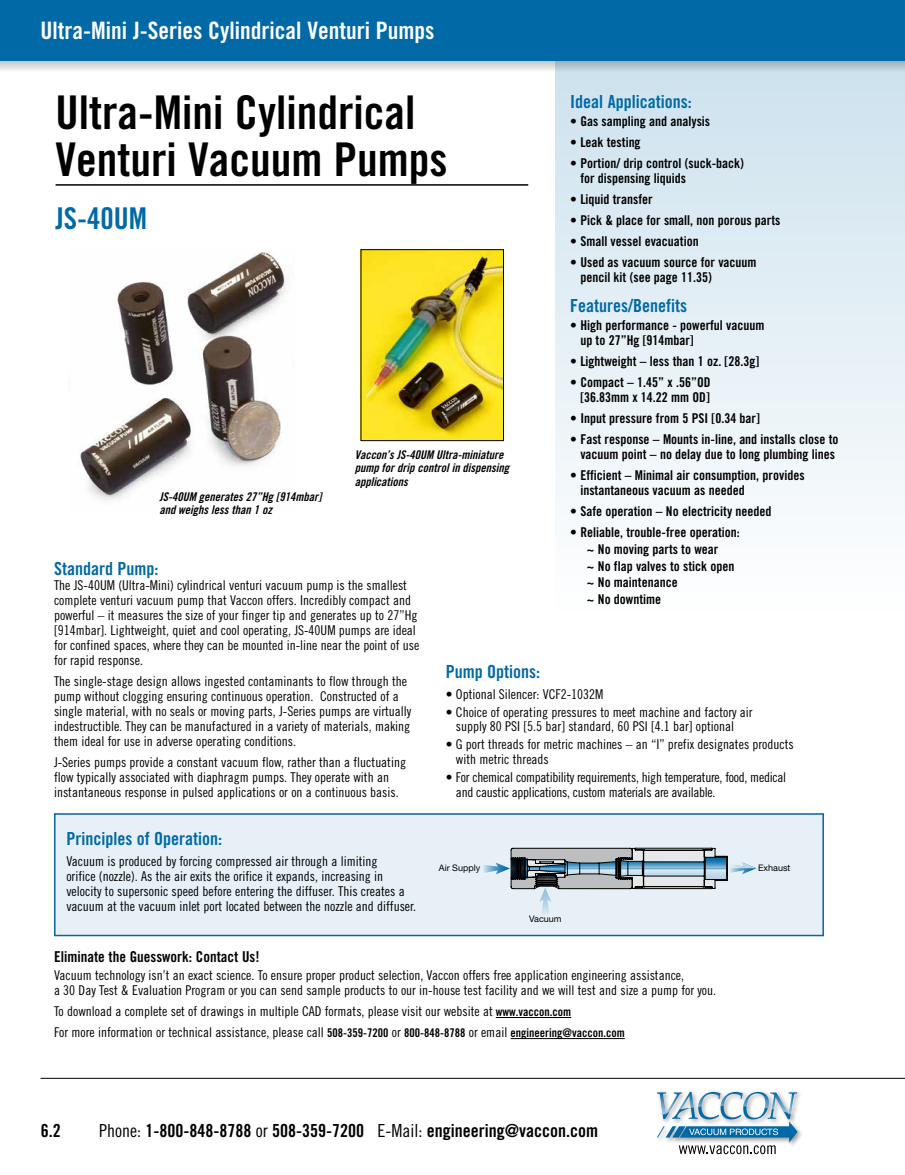
<style>
.page{position:relative;width:905px;height:1175px;background:#fff}
.page>*{position:absolute;margin:0;border:0;box-sizing:border-box;transform-origin:0 0}
.t1{font:46.5px/46.5px "Trade Gothic Bold Cond Twenty";color:#000}
.t2{font:30px "Trade Gothic Bold Cond Twenty";color:#0069a6}
.t3{font:24px "Trade Gothic Bold Cond Twenty";color:#fff}
.t4{font:18px "Trade Gothic Bold Cond Twenty";color:#0069a6}
.t5{font:18px "Trade Gothic Bold Cond Twenty";color:#000}
.t6{font:15px "Trade Gothic Bold Cond Twenty";color:#000}
.t7{font:13.5px/15px "Trade Gothic Cond Eighteen";color:#000}
.t8{font:13.5px/15px "Trade Gothic Bold Cond Twenty";color:#000}
.t9{font:13.5px/14.7px "Trade Gothic Cond Eighteen";letter-spacing:-.02em;color:#000}
.t10{font:12px/13.5px "Trade Gothic Bold Cond Twenty Obl";color:#000}
.t11{font:9px "Helvetica Neue";color:#000}
.s1{font-family:"Trade Gothic Bold Cond Twenty";font-size:12px}
.s2{font-family:"Trade Gothic Cond Eighteen"}
</style>
<div class="page">
<div style="left:555px;top:56px;width:349px;height:566px;background:linear-gradient(to bottom,#cce1ed,#fff)"></div>
<img style="left:78px;top:251px;width:209px;height:250px">
<img style="left:362px;top:251px;width:140px;height:188px">
<div style="left:360px;top:249px;width:144px;height:192px;border:1px solid #000"></div>
<div style="left:54px;top:813px;width:770px;height:123px;background:#e6f0f6;border:2px solid #0069a6"></div>
<svg style="left:483px;top:848px;width:273px;height:66px"></svg>
<hr style="left:56px;top:184px;width:472px;height:2px;background:#000">
<hr style="left:496px;top:1017px;width:75px;height:1px;background:#000">
<hr style="left:510px;top:1038px;width:115px;height:1px;background:#000">
<svg style="left:0;top:61px;width:904px;height:10px;background:#cbd3d8"></svg>
<div style="left:0;top:0;width:904px;height:61px;background:#0069a6"></div>
<hr style="left:40px;top:1078px;width:864px;height:1px;background:#000">
<div style="left:654px;top:1089px;width:149px;height:59px;background:#000;opacity:.4"></div>
<svg style="left:657px;top:1091px;width:140px;height:63px"></svg>
<h3 class="t3" style="left:40px;top:15px;width:395px">Ultra-Mini J-Series Cylindrical Venturi Pumps</h3>
<h3 class="t4" style="left:570px;top:90px;width:123px">Ideal Applications:</h3>
<p class="t8" style="left:570px;top:113px;width:141px">• Gas sampling and analysis</p>
<p class="t8" style="left:570px;top:134px;width:72px">• Leak testing</p>
<p class="t8" style="left:580px;top:155px;width:165px;text-indent:-10px">• Portion/ drip control (suck-back) for dispensing liquids</p>
<p class="t8" style="left:570px;top:191px;width:84px">• Liquid transfer</p>
<p class="t8" style="left:570px;top:212px;width:211px">• Pick &amp; place for small, non porous parts</p>
<p class="t8" style="left:570px;top:233px;width:130px">• Small vessel evacuation</p>
<p class="t8" style="left:580px;top:254px;width:178px;text-indent:-10px">• Used as vacuum source for vacuum pencil kit (see page 11.35)</p>
<h3 class="t4" style="left:570px;top:295px;width:118px">Features/Benefits</h3>
<p class="t8" style="left:580px;top:318px;width:186px;text-indent:-10px">• High performance - powerful vacuum up to 27”Hg [914mbar]</p>
<p class="t8" style="left:570px;top:354px;width:190px">• Lightweight – less than 1 oz. [28.3g]</p>
<p class="t8" style="left:570px;top:375px;width:142px;text-align:right">• Compact – 1.45” x .56”OD [36.83mm x 14.22 mm OD]</p>
<p class="t8" style="left:570px;top:411px;width:191px">• Input pressure from 5 PSI [0.34 bar]</p>
<p class="t8" style="left:570px;top:432px;width:270px;text-align:center">• Fast response – Mounts in-line, and installs close to vacuum point – no delay due to long plumbing lines</p>
<p class="t8" style="left:580px;top:468px;width:226px;text-indent:-10px">• Efficient – Minimal air consumption, provides instantaneous vacuum as needed</p>
<p class="t8" style="left:570px;top:504px;width:203px">• Safe operation – No electricity needed</p>
<p class="t8" style="left:586px;top:524px;width:155px;line-height:16.5px;text-indent:-16px">• Reliable, trouble-free operation: ~ No moving parts to wear<br>~ No flap valves to stick open ~ No maintenance<br>~ No downtime</p>
<h1 class="t1" style="left:56px;top:89px;width:393px">Ultra-Mini Cylindrical<br>Venturi Vacuum Pumps</h1>
<h2 class="t2" style="left:56px;top:200px;width:93px">JS-40UM</h2>
<p class="t10" style="left:354px;top:447px;width:156px">Vaccon’s JS-40UM Ultra-miniature pump for drip control in dispensing applications</p>
<p class="t10" style="left:159px;top:489px;width:164px">JS-40UM generates 27”Hg [914mbar] and weighs less than 1 oz</p>
<h3 class="t4" style="left:54px;top:557px;width:106px">Standard Pump:</h3>
<p class="t7" style="left:54px;top:577px;width:367px">The JS-40UM (Ultra-Mini) cylindrical venturi vacuum pump is the smallest complete venturi vacuum pump that Vaccon offers. Incredibly compact and powerful – it measures the size of your finger tip and generates up to 27”Hg [914mbar]. Lightweight, quiet and cool operating, JS-40UM pumps are ideal for confined spaces, where they can be mounted in-line near the point of use for rapid response.</p>
<p class="t7" style="left:54px;top:673px;width:359px">The single-stage design allows ingested contaminants to flow through the pump without clogging ensuring continuous operation. Constructed of a single material, with no seals or moving parts, J-Series pumps are virtually indestructible. They can be manufactured in a variety of materials, making them ideal for use in adverse operating conditions.</p>
<p class="t7" style="left:54px;top:754px;width:353px">J-Series pumps provide a constant vacuum flow, rather than a fluctuating flow typically associated with diaphragm pumps. They operate with an instantaneous response in pulsed applications or on a continuous basis.</p>
<h3 class="t4" style="left:446px;top:661px;width:96px">Pump Options:</h3>
<p class="t7" style="left:446px;top:686px;width:159px">• Optional Silencer: VCF2-1032M</p>
<p class="t7" style="left:456px;top:704px;width:298px;text-indent:-10px">• Choice of operating pressures to meet machine and factory air supply 80 PSI [5.5 bar] standard, 60 PSI [4.1 bar] optional</p>
<p class="t7" style="left:456px;top:737px;width:339px;text-indent:-10px">• G port threads for metric machines – an “I” prefix designates products with metric threads</p>
<p class="t9" style="left:456px;top:769px;width:332px;text-indent:-10px">• For chemical compatibility requirements, high temperature, food, medical and caustic applications, custom materials are available.</p>
<h3 class="t4" style="left:66px;top:828px;width:157px">Principles of Operation:</h3>
<p class="t7" style="left:66px;top:854px;width:351px">Vacuum is produced by forcing compressed air through a limiting<br>orifice (nozzle). As the air exits the orifice it expands, increasing in velocity to supersonic speed before entering the diffuser. This creates a vacuum at the vacuum inlet port located between the nozzle and diffuser.</p>
<p class="t11" style="left:439px;top:862px;width:43px">Air Supply</p>
<p class="t11" style="left:758px;top:862px;width:34px">Exhaust</p>
<p class="t11" style="left:529px;top:913px;width:34px">Vacuum</p>
<p class="t6" style="left:54px;top:947px;width:207px">Eliminate the Guesswork: Contact Us!</p>
<p class="t7" style="left:54px;top:967px;width:663px">Vacuum technology isn’t an exact science. To ensure proper product selection, Vaccon offers free application engineering assistance,<br>a 30 Day Test &amp; Evaluation Program or you can send sample products to our in-house test facility and we will test and size a pump for you.</p>
<p class="t7" style="left:54px;top:1000px;width:572px;line-height:21px">To download a complete set of drawings in multiple CAD formats, please visit our website at <span class="s1">www.vaccon.com<br></span>For more information or technical assistance, please call <span class="s1">508-359-7200</span> or <span class="s1">800-848-8788</span> or email <span class="s1">engineering@vaccon.com</span></p>
<h3 class="t5" style="left:41px;top:1119px;width:21px">6.2</h3>
<h3 class="t5" style="left:99px;top:1120px;width:500px"><span class="s2">Phone:</span> 1-800-848-8788 <span class="s2">or</span> 508-359-7200 <span class="s2">E-Mail:</span> engineering@vaccon.com</h3>
</div>
